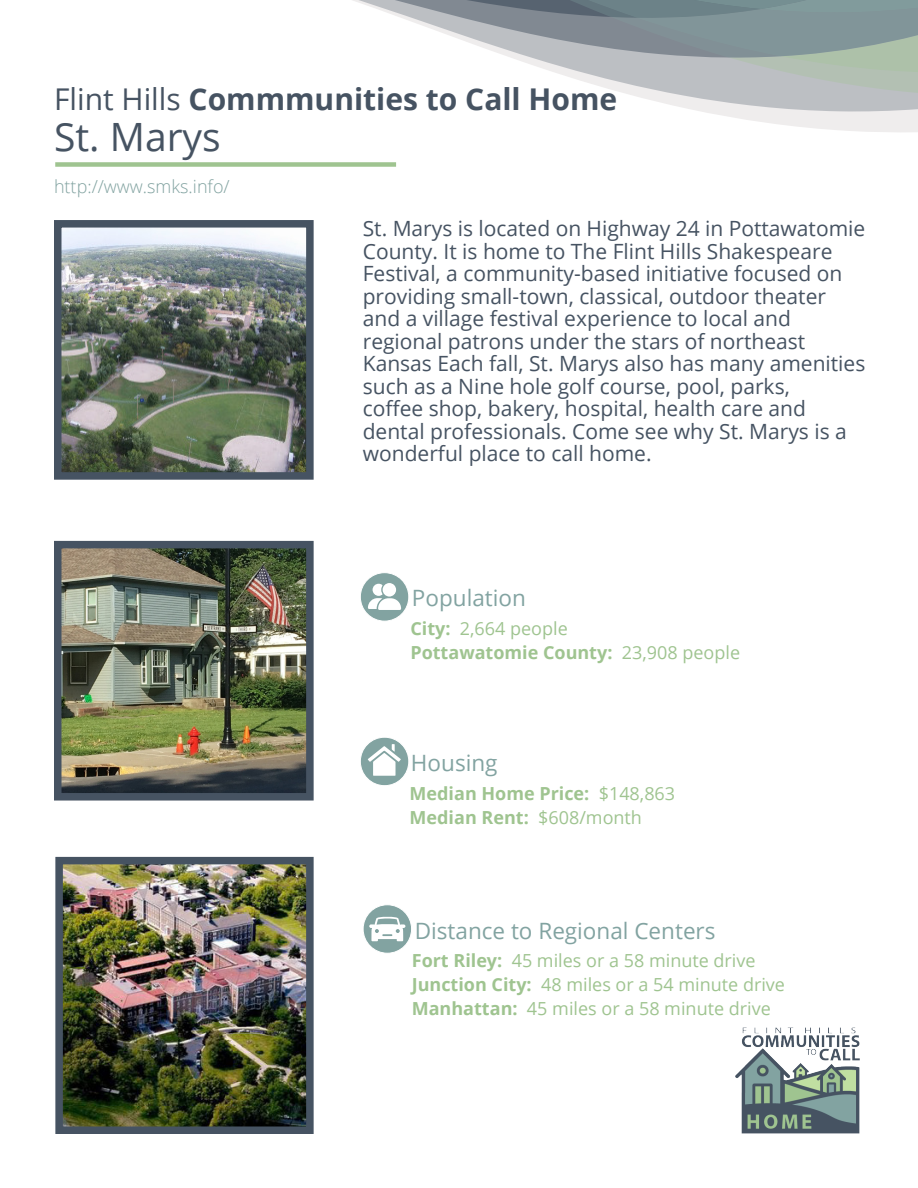
<style>
.page{position:relative;width:918px;height:1188px;background:#fff}
.page>*{position:absolute;margin:0;border:0;box-sizing:border-box;transform-origin:0 0}
.t1{font:39px "Open Sans";color:#465362}
.t2{font:700 30px "Open Sans";color:#465362}
.Heading1{font:22.5px "Open Sans";color:#82a3a1}
.Text{font:21px/22.5px "Open Sans";color:#465362}
.t3{font:18px "Open Sans";color:#9fc490}
.t4{font:700 18px "Open Sans";color:#9fc490}
.t5{font:300 18px "Open Sans";color:#82a3a1}
.s1{font-weight:400}
.s2{font-weight:700}
</style>
<div class="page">
<svg style="left:353px;top:0;width:565px;height:132px"></svg>
<svg style="left:358px;top:0;width:560px;height:111px"></svg>
<svg style="left:395px;top:0;width:523px;height:93px"></svg>
<div style="left:55px;top:162px;width:341px;height:5px;background:#9fc490"></div>
<img style="left:735px;top:1027px;width:125px;height:107px">
<div style="left:360px;top:573px;width:49px;height:48px;background:#82a3a1;border-radius:50%"></div>
<div style="left:360px;top:572px;width:49px;height:49px;border:1px solid #fff;border-radius:50%"></div>
<svg style="left:368px;top:598px;width:33px;height:12px"></svg>
<div style="left:372px;top:583px;width:13px;height:14px;background:#fff;border-radius:50%"></div>
<div style="left:371px;top:582px;width:15px;height:15px;border:1px solid #82a3a1;border-radius:50%"></div>
<div style="left:382px;top:582px;width:15px;height:15px;background:#fff;border-radius:50%"></div>
<div style="left:381px;top:582px;width:16px;height:16px;border:1px solid #82a3a1;border-radius:50%"></div>
<img style="left:63px;top:550px;width:242px;height:242px">
<div style="left:54px;top:541px;width:260px;height:260px;border:8px solid #465362"></div>
<div style="left:363px;top:905px;width:49px;height:48px;background:#82a3a1;border-radius:50%"></div>
<div style="left:363px;top:904px;width:49px;height:50px;border:1px solid #fff;border-radius:50%"></div>
<svg style="left:369px;top:917px;width:36px;height:24px"></svg>
<img style="left:63px;top:229px;width:242px;height:242px">
<div style="left:54px;top:220px;width:260px;height:260px;border:8px solid #465362"></div>
<img style="left:64px;top:866px;width:241px;height:259px">
<div style="left:55px;top:857px;width:259px;height:277px;border:8px solid #465362"></div>
<svg style="left:360px;top:737px;width:49px;height:49px"></svg>
<div style="left:360px;top:737px;width:49px;height:49px;border:1px solid #fff;border-radius:50%"></div>
<svg style="left:365px;top:742px;width:38px;height:36px"></svg>
<p class="t2" style="left:54px;top:78px;width:565px"><span class="s1">Flint Hills</span> Commmunities to Call Home</p>
<p class="t1" style="left:54px;top:110px;width:168px">St. Marys</p>
<p class="t5" style="left:54px;top:174px;width:177px">http://www.smks.info/</p>
<p class="Text" style="left:363px;top:217px;width:504px">St. Marys is located on Highway 24 in Pottawatomie County. It is home to The Flint Hills Shakespeare Festival, a community-based initiative focused on providing small-town, classical, outdoor theater and a village festival experience to local and regional patrons under the stars of northeast Kansas Each fall, St. Marys also has many amenities such as a Nine hole golf course, pool, parks,<br>coffee shop, bakery, hospital, health care and dental professionals. Come see why St. Marys is a wonderful place to call home.</p>
<p class="Heading1" style="left:412px;top:583px;width:115px">Population</p>
<p class="t3" style="left:410px;top:616px;width:159px"><span class="s2">City:</span> 2,664 people</p>
<p class="t4" style="left:410px;top:640px;width:331px">Pottawatomie County: <span class="s1">23,908 people</span></p>
<p class="Heading1" style="left:411px;top:747px;width:88px">Housing</p>
<p class="t4" style="left:410px;top:781px;width:267px">Median Home Price: <span class="s1">$148,863</span></p>
<p class="t4" style="left:410px;top:805px;width:234px">Median Rent: <span class="s1">$608/month</span></p>
<p class="Heading1" style="left:415px;top:915px;width:302px">Distance to Regional Centers</p>
<p class="t3" style="left:412px;top:948px;width:345px"><span class="s2">Fort Riley:</span> 45 miles or a 58 minute drive</p>
<p class="t3" style="left:412px;top:972px;width:375px"><span class="s2">Junction City:</span> 48 miles or a 54 minute drive</p>
<p class="t3" style="left:412px;top:996px;width:361px"><span class="s2">Manhattan:</span> 45 miles or a 58 minute drive</p>
</div>
